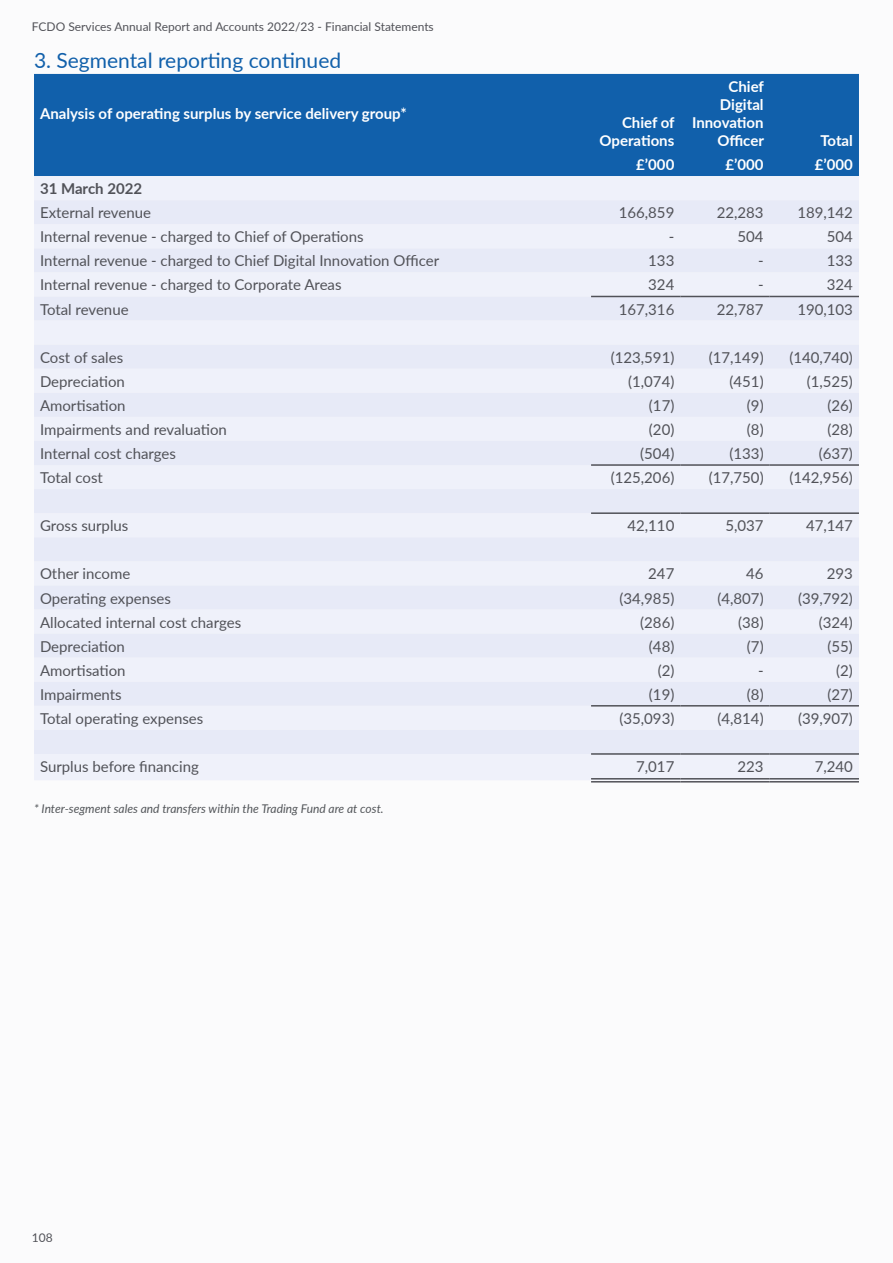
<style>
.page{position:relative;width:893px;height:1263px;background:#fbfbfc}
.page>*{position:absolute;margin:0;border:0;box-sizing:border-box;transform-origin:0 0}
._21_H2_Finance_1{font:21px "Lato";color:#1160ab}
._21_P_Body_Text{font:15px "Lato";color:#515258}
._21_P_Body_Text-2{font:700 15px/18px "Lato";color:#fff;text-align:right}
._21_P_Body_Text-3{font:700 15px "Lato";color:#515258}
.t1{font:12px "Lato";color:#515258}
._21_P_Footnote{font:italic 12px "Lato";color:#53565a}
</style>
<div class="page">
<div style="left:34px;top:74px;width:825px;height:102px;background:#1160ab"></div>
<div style="left:34px;top:176px;width:825px;height:604px;background:#eff1fa"></div>
<div style="left:34px;top:200px;width:825px;height:554px;background:#e7eaf7"></div>
<hr style="left:591px;top:464px;width:89px;height:2px;background:#515258">
<hr style="left:591px;top:512px;width:89px;height:2px;background:#515258">
<hr style="left:591px;top:753px;width:89px;height:2px;background:#515258">
<hr style="left:591px;top:778px;width:89px;height:1px;background:#515258">
<hr style="left:591px;top:781px;width:89px;height:1px;background:#515258">
<hr style="left:591px;top:296px;width:89px;height:1px;background:#515258">
<hr style="left:680px;top:296px;width:90px;height:1px;background:#515258">
<hr style="left:770px;top:296px;width:89px;height:1px;background:#515258">
<hr style="left:680px;top:464px;width:90px;height:2px;background:#515258">
<hr style="left:770px;top:464px;width:89px;height:2px;background:#515258">
<hr style="left:680px;top:512px;width:90px;height:2px;background:#515258">
<hr style="left:770px;top:512px;width:89px;height:2px;background:#515258">
<hr style="left:680px;top:753px;width:90px;height:2px;background:#515258">
<hr style="left:770px;top:753px;width:89px;height:2px;background:#515258">
<hr style="left:680px;top:778px;width:90px;height:1px;background:#515258">
<hr style="left:680px;top:781px;width:90px;height:1px;background:#515258">
<hr style="left:770px;top:778px;width:89px;height:1px;background:#515258">
<hr style="left:770px;top:781px;width:89px;height:1px;background:#515258">
<hr style="left:591px;top:705px;width:89px;height:1px;background:#515258">
<hr style="left:680px;top:705px;width:90px;height:1px;background:#515258">
<hr style="left:770px;top:705px;width:89px;height:1px;background:#515258">
<p class="t1" style="left:32px;top:18px;width:403px">FCDO Services Annual Report and Accounts 2022/23 - Financial Statements</p>
<h2 class="_21_H2_Finance_1" style="left:34px;top:45px;width:309px">3. Segmental reporting continued</h2>
<p class="_21_P_Body_Text-2" style="left:40px;top:104px;width:368px">Analysis of operating surplus by service delivery group*</p>
<p class="_21_P_Body_Text-2" style="left:599px;top:113px;width:77px">Chief of<br>Operations</p>
<p class="_21_P_Body_Text-2" style="left:692px;top:77px;width:73px">Chief<br>Digital<br>Innovation<br>Officer</p>
<p class="_21_P_Body_Text-2" style="left:820px;top:131px;width:34px">Total</p>
<p class="_21_P_Body_Text-2" style="left:636px;top:155px;width:40px">£’000</p>
<p class="_21_P_Body_Text-2" style="left:725px;top:155px;width:40px">£’000</p>
<p class="_21_P_Body_Text-2" style="left:815px;top:155px;width:40px">£’000</p>
<p class="_21_P_Body_Text-3" style="left:40px;top:178px;width:104px">31 March 2022</p>
<p class="_21_P_Body_Text" style="left:40px;top:202px;width:113px">External revenue</p>
<p class="_21_P_Body_Text" style="left:619px;top:202px;width:57px">166,859</p>
<p class="_21_P_Body_Text" style="left:717px;top:202px;width:48px">22,283</p>
<p class="_21_P_Body_Text" style="left:797px;top:202px;width:57px">189,142</p>
<p class="_21_P_Body_Text" style="left:40px;top:226px;width:325px">Internal revenue - charged to Chief of Operations</p>
<p class="_21_P_Body_Text" style="left:669px;top:226px;width:7px">-</p>
<p class="_21_P_Body_Text" style="left:738px;top:226px;width:28px">504</p>
<p class="_21_P_Body_Text" style="left:827px;top:226px;width:28px">504</p>
<p class="_21_P_Body_Text" style="left:40px;top:250px;width:401px">Internal revenue - charged to Chief Digital Innovation Officer</p>
<p class="_21_P_Body_Text" style="left:648px;top:250px;width:28px">133</p>
<p class="_21_P_Body_Text" style="left:758px;top:250px;width:7px">-</p>
<p class="_21_P_Body_Text" style="left:827px;top:250px;width:28px">133</p>
<p class="_21_P_Body_Text" style="left:40px;top:274px;width:303px">Internal revenue - charged to Corporate Areas</p>
<p class="_21_P_Body_Text" style="left:648px;top:274px;width:28px">324</p>
<p class="_21_P_Body_Text" style="left:758px;top:274px;width:7px">-</p>
<p class="_21_P_Body_Text" style="left:827px;top:274px;width:28px">324</p>
<p class="_21_P_Body_Text" style="left:40px;top:298px;width:90px">Total revenue</p>
<p class="_21_P_Body_Text" style="left:619px;top:298px;width:57px">167,316</p>
<p class="_21_P_Body_Text" style="left:717px;top:298px;width:48px">22,787</p>
<p class="_21_P_Body_Text" style="left:797px;top:298px;width:57px">190,103</p>
<p class="_21_P_Body_Text" style="left:40px;top:346px;width:85px">Cost of sales</p>
<p class="_21_P_Body_Text" style="left:611px;top:346px;width:65px">(123,591)</p>
<p class="_21_P_Body_Text" style="left:709px;top:346px;width:56px">(17,149)</p>
<p class="_21_P_Body_Text" style="left:789px;top:346px;width:65px">(140,740)</p>
<p class="_21_P_Body_Text" style="left:40px;top:371px;width:86px">Depreciation</p>
<p class="_21_P_Body_Text" style="left:628px;top:371px;width:48px">(1,074)</p>
<p class="_21_P_Body_Text" style="left:729px;top:371px;width:36px">(451)</p>
<p class="_21_P_Body_Text" style="left:807px;top:371px;width:48px">(1,525)</p>
<p class="_21_P_Body_Text" style="left:40px;top:395px;width:87px">Amortisation</p>
<p class="_21_P_Body_Text" style="left:649px;top:395px;width:27px">(17)</p>
<p class="_21_P_Body_Text" style="left:747px;top:395px;width:18px">(9)</p>
<p class="_21_P_Body_Text" style="left:827px;top:395px;width:27px">(26)</p>
<p class="_21_P_Body_Text" style="left:40px;top:419px;width:188px">Impairments and revaluation</p>
<p class="_21_P_Body_Text" style="left:649px;top:419px;width:27px">(20)</p>
<p class="_21_P_Body_Text" style="left:747px;top:419px;width:18px">(8)</p>
<p class="_21_P_Body_Text" style="left:827px;top:419px;width:27px">(28)</p>
<p class="_21_P_Body_Text" style="left:40px;top:443px;width:137px">Internal cost charges</p>
<p class="_21_P_Body_Text" style="left:640px;top:443px;width:36px">(504)</p>
<p class="_21_P_Body_Text" style="left:729px;top:443px;width:36px">(133)</p>
<p class="_21_P_Body_Text" style="left:819px;top:443px;width:36px">(637)</p>
<p class="_21_P_Body_Text" style="left:40px;top:467px;width:65px">Total cost</p>
<p class="_21_P_Body_Text" style="left:611px;top:467px;width:65px">(125,206)</p>
<p class="_21_P_Body_Text" style="left:709px;top:467px;width:56px">(17,750)</p>
<p class="_21_P_Body_Text" style="left:789px;top:467px;width:65px">(142,956)</p>
<p class="_21_P_Body_Text" style="left:40px;top:515px;width:90px">Gross surplus</p>
<p class="_21_P_Body_Text" style="left:627px;top:515px;width:48px">42,110</p>
<p class="_21_P_Body_Text" style="left:725px;top:515px;width:40px">5,037</p>
<p class="_21_P_Body_Text" style="left:806px;top:515px;width:48px">47,147</p>
<p class="_21_P_Body_Text" style="left:40px;top:563px;width:92px">Other income</p>
<p class="_21_P_Body_Text" style="left:648px;top:563px;width:28px">247</p>
<p class="_21_P_Body_Text" style="left:746px;top:563px;width:19px">46</p>
<p class="_21_P_Body_Text" style="left:827px;top:563px;width:28px">293</p>
<p class="_21_P_Body_Text" style="left:40px;top:587px;width:133px">Operating expenses</p>
<p class="_21_P_Body_Text" style="left:619px;top:587px;width:56px">(34,985)</p>
<p class="_21_P_Body_Text" style="left:717px;top:587px;width:48px">(4,807)</p>
<p class="_21_P_Body_Text" style="left:798px;top:587px;width:56px">(39,792)</p>
<p class="_21_P_Body_Text" style="left:40px;top:611px;width:203px">Allocated internal cost charges</p>
<p class="_21_P_Body_Text" style="left:640px;top:611px;width:36px">(286)</p>
<p class="_21_P_Body_Text" style="left:738px;top:611px;width:27px">(38)</p>
<p class="_21_P_Body_Text" style="left:819px;top:611px;width:36px">(324)</p>
<p class="_21_P_Body_Text" style="left:40px;top:635px;width:86px">Depreciation</p>
<p class="_21_P_Body_Text" style="left:649px;top:635px;width:27px">(48)</p>
<p class="_21_P_Body_Text" style="left:747px;top:635px;width:18px">(7)</p>
<p class="_21_P_Body_Text" style="left:827px;top:635px;width:27px">(55)</p>
<p class="_21_P_Body_Text" style="left:40px;top:659px;width:87px">Amortisation</p>
<p class="_21_P_Body_Text" style="left:658px;top:659px;width:18px">(2)</p>
<p class="_21_P_Body_Text" style="left:758px;top:659px;width:7px">-</p>
<p class="_21_P_Body_Text" style="left:836px;top:659px;width:18px">(2)</p>
<p class="_21_P_Body_Text" style="left:40px;top:684px;width:83px">Impairments</p>
<p class="_21_P_Body_Text" style="left:649px;top:684px;width:27px">(19)</p>
<p class="_21_P_Body_Text" style="left:747px;top:684px;width:18px">(8)</p>
<p class="_21_P_Body_Text" style="left:827px;top:684px;width:27px">(27)</p>
<p class="_21_P_Body_Text" style="left:40px;top:708px;width:165px">Total operating expenses</p>
<p class="_21_P_Body_Text" style="left:619px;top:708px;width:56px">(35,093)</p>
<p class="_21_P_Body_Text" style="left:717px;top:708px;width:48px">(4,814)</p>
<p class="_21_P_Body_Text" style="left:798px;top:708px;width:56px">(39,907)</p>
<p class="_21_P_Body_Text" style="left:40px;top:756px;width:160px">Surplus before financing</p>
<p class="_21_P_Body_Text" style="left:636px;top:756px;width:40px">7,017</p>
<p class="_21_P_Body_Text" style="left:738px;top:756px;width:28px">223</p>
<p class="_21_P_Body_Text" style="left:815px;top:756px;width:40px">7,240</p>
<p class="_21_P_Footnote" style="left:34px;top:800px;width:351px">* Inter-segment sales and transfers within the Trading Fund are at cost.</p>
<p class="t1" style="left:32px;top:1229px;width:22px">108</p>
</div>
